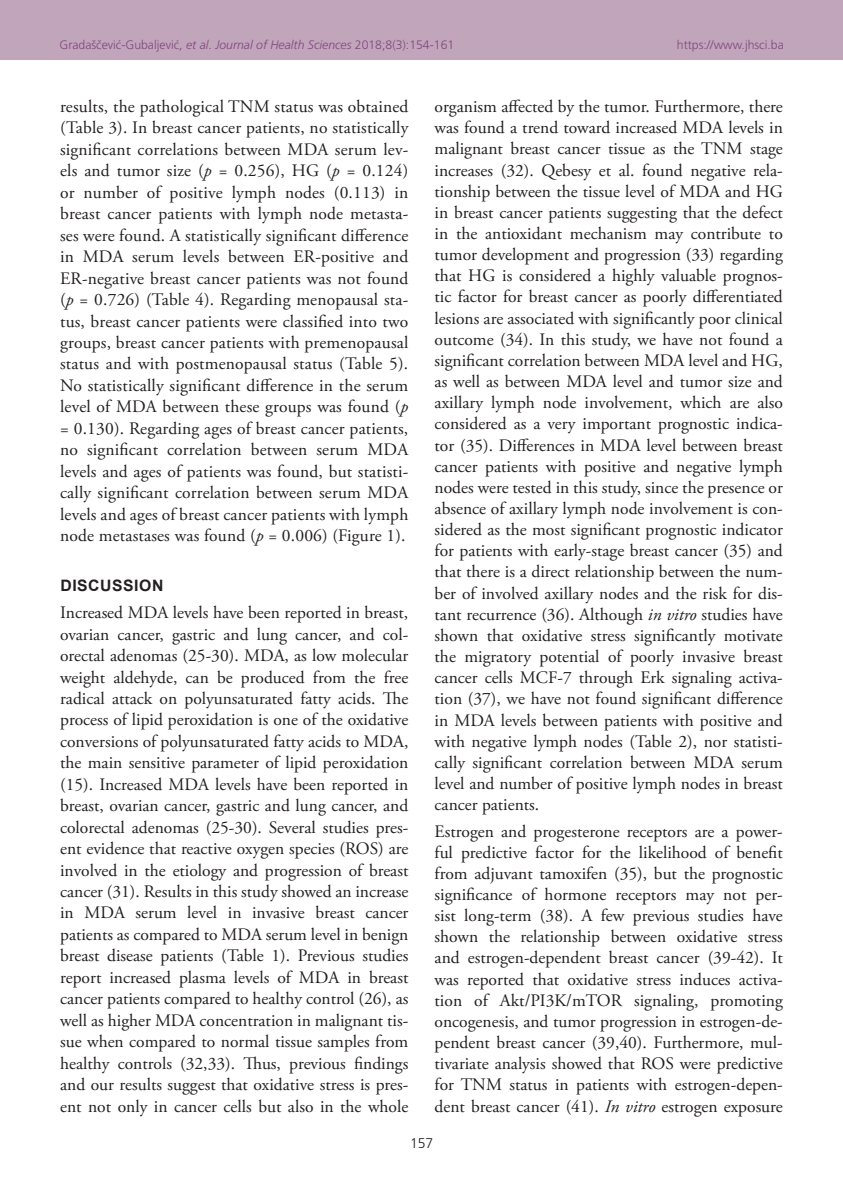
<style>
.page{position:relative;width:843px;height:1191px;background:#fff}
.page>*{position:absolute;margin:0;border:0;box-sizing:border-box;transform-origin:0 0}
.TX{font:17.5px/21.2px "Adobe Garamond Pro";color:#231f20;text-align:justify}
.t1{font:700 15.75px "Arial";letter-spacing:.035em;color:#231f20}
.t2{font:300 14px "Frutiger CE";color:#231f20}
.t3{font:300 12.25px "Frutiger CE";color:#82467e}
.s1{font-style:italic}
</style>
<div class="page">
<div style="left:0;top:0;width:843px;height:60px;background:#c0a5bb"></div>
<p class="t3" style="left:60px;top:37px;width:396px">Gradaščević-Gubaljević, <span class="s1">et al</span>. <span class="s1">Journal of Health Sciences</span> 2018;8(3):154-161</p>
<p class="t3" style="left:677px;top:37px;width:108px">https://www.jhsci.ba</p>
<p class="TX" style="left:60px;top:96px;width:350px">results, the pathological TNM status was obtained (Table 3). In breast cancer patients, no statistically significant correlations between MDA serum lev&shy;els and tumor size (<span class="s1">p</span> = 0.256), HG (<span class="s1">p</span> = 0.124) or number of positive lymph nodes (0.113) in breast cancer patients with lymph node metasta&shy;ses were found. A statistically significant difference in MDA serum levels between ER-positive and ER-negative breast cancer patients was not found (<span class="s1">p</span> = 0.726) (Table 4). Regarding menopausal sta&shy;tus, breast cancer patients were classified into two groups, breast cancer patients with premenopausal status and with postmenopausal status (Table 5).<br>No statistically significant difference in the serum level of MDA between these groups was found (<span class="s1">p </span>= 0.130). Regarding ages of breast cancer patients, no significant correlation between serum MDA levels and ages of patients was found, but statisti&shy;cally significant correlation between serum MDA levels and ages of breast cancer patients with lymph node metastases was found (<span class="s1">p</span> = 0.006) (Figure 1).</p>
<h1 class="t1" style="left:60px;top:575px;width:104px">DISCUSSION</h1>
<p class="TX" style="left:60px;top:602px;width:350px">Increased MDA levels have been reported in breast, ovarian cancer, gastric and lung cancer, and col&shy;orectal adenomas (25-30). MDA, as low molecular weight aldehyde, can be produced from the free radical attack on polyunsaturated fatty acids. The process of lipid peroxidation is one of the oxidative conversions of polyunsaturated fatty acids to MDA, the main sensitive parameter of lipid peroxidation (15). Increased MDA levels have been reported in breast, ovarian cancer, gastric and lung cancer, and colorectal adenomas (25-30). Several studies pres&shy;ent evidence that reactive oxygen species (ROS) are involved in the etiology and progression of breast cancer (31). Results in this study showed an increase in MDA serum level in invasive breast cancer patients as compared to MDA serum level in benign breast disease patients (Table 1). Previous studies report increased plasma levels of MDA in breast cancer patients compared to healthy control (26), as well as higher MDA concentration in malignant tis&shy;sue when compared to normal tissue samples from healthy controls (32,33). Thus, previous findings and our results suggest that oxidative stress is pres&shy;ent not only in cancer cells but also in the whole</p>
<p class="TX" style="left:435px;top:97px;width:350px">organism affected by the tumor. Furthermore, there was found a trend toward increased MDA levels in malignant breast cancer tissue as the TNM stage increases (32). Qebesy et al. found negative rela&shy;tionship between the tissue level of MDA and HG in breast cancer patients suggesting that the defect in the antioxidant mechanism may contribute to tumor development and progression (33) regarding that HG is considered a highly valuable prognos&shy;tic factor for breast cancer as poorly differentiated lesions are associated with significantly poor clinical outcome (34). In this study, we have not found a significant correlation between MDA level and HG, as well as between MDA level and tumor size and axillary lymph node involvement, which are also considered as a very important prognostic indica&shy;tor (35). Differences in MDA level between breast cancer patients with positive and negative lymph nodes were tested in this study, since the presence or absence of axillary lymph node involvement is con&shy;sidered as the most significant prognostic indicator for patients with early-stage breast cancer (35) and that there is a direct relationship between the num&shy;ber of involved axillary nodes and the risk for dis&shy;tant recurrence (36). Although <span class="s1">in vitro</span> studies have shown that oxidative stress significantly motivate the migratory potential of poorly invasive breast cancer cells MCF-7 through Erk signaling activa&shy;tion (37), we have not found significant difference in MDA levels between patients with positive and with negative lymph nodes (Table 2), nor statisti&shy;cally significant correlation between MDA serum level and number of positive lymph nodes in breast cancer patients.</p>
<p class="TX" style="left:435px;top:821px;width:350px">Estrogen and progesterone receptors are a power&shy;ful predictive factor for the likelihood of benefit from adjuvant tamoxifen (35), but the prognostic significance of hormone receptors may not per&shy;sist long-term (38). A few previous studies have shown the relationship between oxidative stress and estrogen-dependent breast cancer (39-42). It was reported that oxidative stress induces activa&shy;tion of Akt/PI3K/mTOR signaling, promoting oncogenesis, and tumor progression in estrogen-de&shy;pendent breast cancer (39,40). Furthermore, mul&shy;tivariate analysis showed that ROS were predictive for TNM status in patients with estrogen-depen&shy;dent breast cancer (41). <span class="s1">In vitro</span> estrogen exposure</p>
<p class="t2" style="left:410px;top:1134px;width:25px">157</p>
</div>
